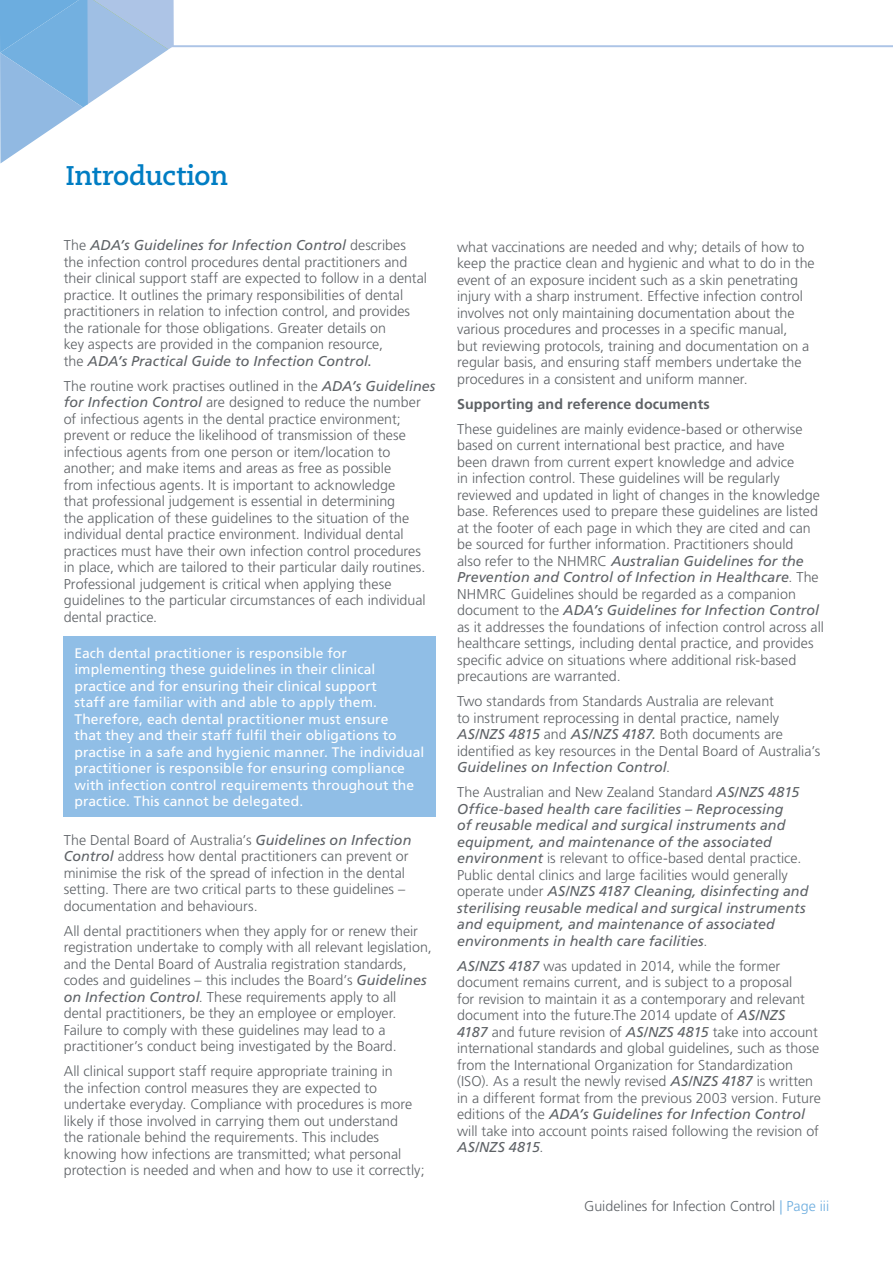
<style>
.page{position:relative;width:893px;height:1263px;background:#fff}
.page>*{position:absolute;margin:0;border:0;box-sizing:border-box;transform-origin:0 0}
.t1{font:700 27px "Caecilia LT Std";letter-spacing:-.015em;color:#007dc3}
.t2{font:300 14.25px/16.5px "Frutiger LT Pro";color:#5e6266}
.t3{font:italic 14.25px/16.5px "Frutiger LT Pro";letter-spacing:.005em;color:#5e6266}
.t4{font:700 14.25px "Frutiger LT Pro";letter-spacing:.01em;color:#5e6266}
.t5{font:13.8px/16.5px "Frutiger LT Pro";letter-spacing:.005em;color:#fff}
.s1{font-weight:400;font-style:italic}
.s2{font-weight:400}
.s3{font-weight:300;font-style:normal}
.s4{color:#6caddf}
</style>
<div class="page">
<hr style="left:170px;top:45px;width:723px;height:2px;background:#acc4e6">
<svg style="left:0;top:0;width:174px;height:163px"></svg>
<div style="left:64px;top:636px;width:372px;height:181px;background:#90bee6"></div>
<h1 class="t1" style="left:65px;top:160px;width:164px">Introduction</h1>
<p class="t2" style="left:64px;top:237px;width:365px">The <span class="s1">ADA’s Guidelines for Infection Control</span> describes the infection control procedures dental practitioners and their clinical support staff are expected to follow in a dental practice. It outlines the primary responsibilities of dental practitioners in relation to infection control, and provides the rationale for those obligations. Greater details on<br>key aspects are provided in the companion resource,<br>the <span class="s1">ADA’s Practical Guide to Infection Control</span><span class="s2">.</span></p>
<p class="t2" style="left:64px;top:378px;width:373px">The routine work practises outlined in the <span class="s1">ADA’s Guidelines for Infection Control</span> are designed to reduce the number of infectious agents in the dental practice environment; prevent or reduce the likelihood of transmission of these infectious agents from one person or item/location to another; and make items and areas as free as possible<br>from infectious agents. It is important to acknowledge<br>that professional judgement is essential in determining<br>the application of these guidelines to the situation of the individual dental practice environment. Individual dental practices must have their own infection control procedures in place, which are tailored to their particular daily routines.<br>Professional judgement is critical when applying these guidelines to the particular circumstances of each individual dental practice.</p>
<p class="t5" style="left:74px;top:645px;width:351px">Each dental practitioner is responsible for implementing these guidelines in their clinical practice and for ensuring their clinical support<br>staff are familiar with and able to apply them.<br>Therefore, each dental practitioner must ensure<br>that they and their staff fulfil their obligations to practise in a safe and hygienic manner. The individual practitioner is responsible for ensuring compliance with infection control requirements throughout the practice. This cannot be delegated.</p>
<p class="t2" style="left:64px;top:832px;width:349px">The Dental Board of Australia’s <span class="s1">Guidelines on Infection Control</span> address how dental practitioners can prevent or minimise the risk of the spread of infection in the dental setting. There are two critical parts to these guidelines – documentation and behaviours.</p>
<p class="t2" style="left:64px;top:923px;width:370px">All dental practitioners when they apply for or renew their registration undertake to comply with all relevant legislation, and the Dental Board of Australia registration standards, codes and guidelines – this includes the Board’s <span class="s1">Guidelines on Infection Control</span>. These requirements apply to all dental practitioners, be they an employee or employer.<br>Failure to comply with these guidelines may lead to a practitioner’s conduct being investigated by the Board.</p>
<p class="t2" style="left:64px;top:1063px;width:362px">All clinical support staff require appropriate training in<br>the infection control measures they are expected to undertake everyday. Compliance with procedures is more likely if those involved in carrying them out understand<br>the rationale behind the requirements. This includes knowing how infections are transmitted; what personal protection is needed and when and how to use it correctly;</p>
<p class="t2" style="left:457px;top:239px;width:359px">what vaccinations are needed and why; details of how to keep the practice clean and hygienic and what to do in the event of an exposure incident such as a skin penetrating injury with a sharp instrument. Effective infection control involves not only maintaining documentation about the various procedures and processes in a specific manual,<br>but reviewing protocols, training and documentation on a regular basis, and ensuring staff members undertake the procedures in a consistent and uniform manner.</p>
<p class="t4" style="left:457px;top:395px;width:254px">Supporting and reference documents</p>
<p class="t2" style="left:457px;top:421px;width:368px">These guidelines are mainly evidence-based or otherwise based on current international best practice, and have<br>been drawn from current expert knowledge and advice<br>in infection control. These guidelines will be regularly reviewed and updated in light of changes in the knowledge base. References used to prepare these guidelines are listed at the footer of each page in which they are cited and can be sourced for further information. Practitioners should<br>also refer to the NHMRC <span class="s1">Australian Guidelines for the Prevention and Control of Infection in Healthcare</span>. The NHMRC Guidelines should be regarded as a companion document to the <span class="s1">ADA’s Guidelines for Infection Control </span>as it addresses the foundations of infection control across all healthcare settings, including dental practice, and provides specific advice on situations where additional risk-based precautions are warranted.</p>
<p class="t2" style="left:457px;top:693px;width:365px">Two standards from Standards Australia are relevant<br>to instrument reprocessing in dental practice, namely <span class="s1">AS/NZS 4815</span> and <span class="s1">AS/NZS 4187.</span> Both documents are identified as key resources in the Dental Board of Australia’s <span class="s1">Guidelines on Infection Control</span>.</p>
<p class="t3" style="left:457px;top:784px;width:353px"><span class="s3">The Australian and New Zealand Standard</span> AS/NZS 4815<br>Office-based health care facilities – Reprocessing<br>of reusable medical and surgical instruments and equipment, and maintenance of the associated environment <span class="s3">is relevant to office-based dental practice.<br>Public dental clinics and large facilities would generally operate under</span> AS/NZS 4187 Cleaning, disinfecting and sterilising reusable medical and surgical instruments and equipment, and maintenance of associated environments in health care facilities<span class="s3">.</span></p>
<p class="t2" style="left:457px;top:958px;width:365px"><span class="s1">AS/NZS 4187</span> was updated in 2014, while the former document remains current, and is subject to a proposal<br>for revision to maintain it as a contemporary and relevant document into the future.The 2014 update of <span class="s1">AS/NZS<br>4187</span> and future revision of <span class="s1">AS/NZS 4815</span> take into account international standards and global guidelines, such as those from the International Organization for Standardization (ISO). As a result the newly revised <span class="s1">AS/NZS 4187</span> is written in a different format from the previous 2003 version. Future editions of the <span class="s1">ADA’s Guidelines for Infection Control </span>will take into account points raised following the revision of <span class="s1">AS/NZS 4815</span>.</p>
<p class="t2" style="left:584px;top:1198px;width:247px">Guidelines for Infection Control <span class="s4">| Page iii</span></p>
</div>
